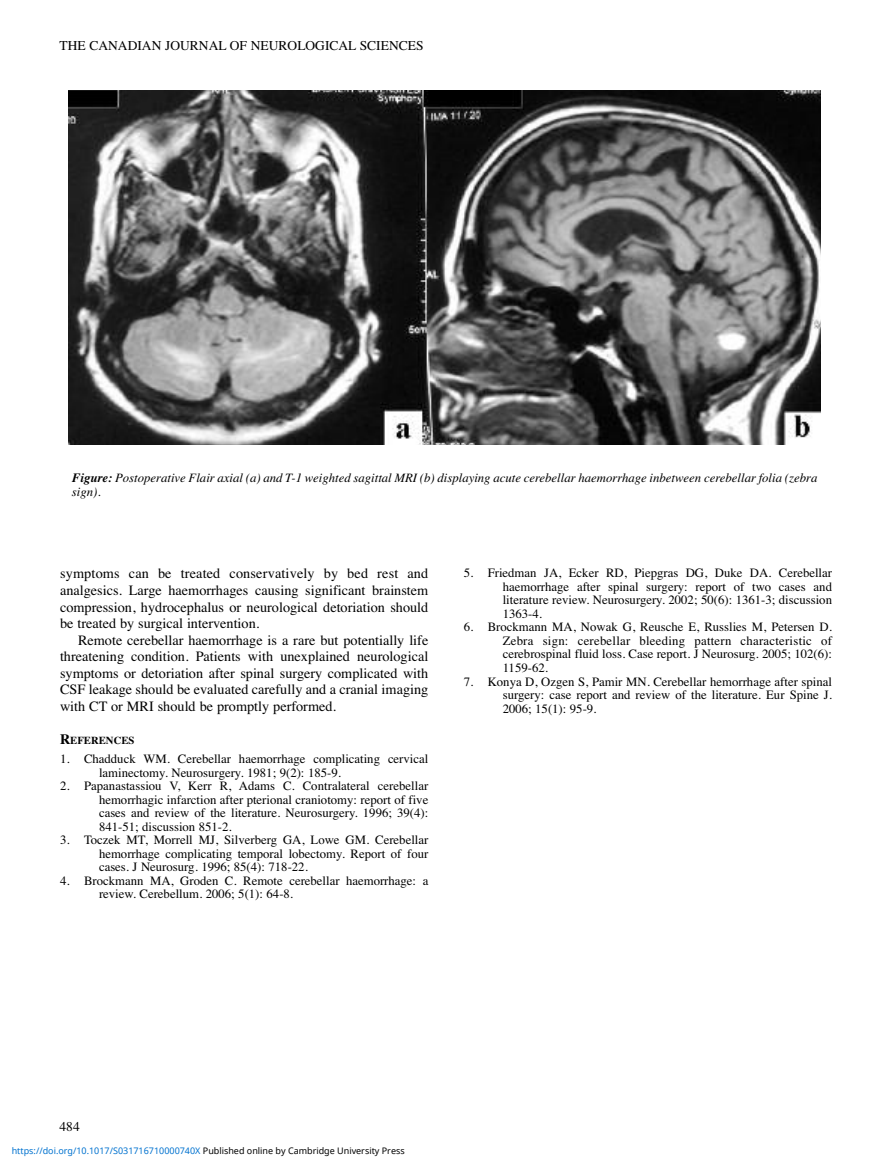
<style>
.page{position:relative;width:891px;height:1175px;background:#fff}
.page>*{position:absolute;margin:0;border:0;box-sizing:border-box;transform-origin:0 0}
.t1{font:14.25px/16.5px "Times";color:#000;text-align:justify}
.t2{font:13.5px "Times";color:#000}
.t3{font:12.75px/13.5px "Times";color:#000;text-align:justify}
.t4{font:italic 12.75px/13.5px "Times";color:#000}
.t5{font:700 10.65px "Times";color:#000}
.t6{font:9px "Noto Sans";color:#0172cf}
.s1{font-weight:700}
.s2{font-size:14.25px}
.s3{color:#000}
</style>
<div class="page">
<img style="left:69px;top:90px;width:752px;height:354px">
<p class="t2" style="left:60px;top:37px;width:365px">THE CANADIAN JOURNAL OF NEUROLOGICAL SCIENCES</p>
<p class="t4" style="left:72px;top:471px;width:747px"><span class="s1">Figure:</span> Postoperative Flair axial (a) and T-1 weighted sagittal MRI (b) displaying acute cerebellar haemorrhage inbetween cerebellar folia (zebra sign).</p>
<p class="t1" style="left:60px;top:565px;width:370px">symptoms can be treated conservatively by bed rest and analgesics. Large haemorrhages causing significant brainstem compression, hydrocephalus or neurological detoriation should be treated by surgical intervention.</p>
<p class="t1" style="left:60px;top:631px;width:370px;text-indent:18px">Remote cerebellar haemorrhage is a rare but potentially life threatening condition. Patients with unexplained neurological symptoms or detoriation after spinal surgery complicated with CSF leakage should be evaluated carefully and a cranial imaging with CT or MRI should be promptly performed.</p>
<p class="t5" style="left:60px;top:733px;width:76px"><span class="s2">R</span>EFERENCES</p>
<p class="t3" style="left:99px;top:752px;width:331px;text-indent:-39px">1. Chadduck WM. Cerebellar haemorrhage complicating cervical laminectomy. Neurosurgery. 1981; 9(2): 185-9.</p>
<p class="t3" style="left:99px;top:779px;width:331px;text-indent:-39px">2. Papanastassiou V, Kerr R, Adams C. Contralateral cerebellar hemorrhagic infarction after pterional craniotomy: report of five cases and review of the literature. Neurosurgery. 1996; 39(4):<br>841-51; discussion 851-2.</p>
<p class="t3" style="left:99px;top:833px;width:331px;text-indent:-39px">3. Toczek MT, Morrell MJ, Silverberg GA, Lowe GM. Cerebellar hemorrhage complicating temporal lobectomy. Report of four cases. J Neurosurg. 1996; 85(4): 718-22.</p>
<p class="t3" style="left:99px;top:873px;width:331px;text-indent:-39px">4. Brockmann MA, Groden C. Remote cerebellar haemorrhage: a review. Cerebellum. 2006; 5(1): 64-8.</p>
<p class="t3" style="left:503px;top:566px;width:331px;text-indent:-39px">5. Friedman JA, Ecker RD, Piepgras DG, Duke DA. Cerebellar haemorrhage after spinal surgery: report of two cases and literature review. Neurosurgery. 2002; 50(6): 1361-3; discussion 1363-4.</p>
<p class="t3" style="left:503px;top:620px;width:331px;text-indent:-39px">6. Brockmann MA, Nowak G, Reusche E, Russlies M, Petersen D.<br>Zebra sign: cerebellar bleeding pattern characteristic of cerebrospinal fluid loss. Case report. J Neurosurg. 2005; 102(6):<br>1159-62.</p>
<p class="t3" style="left:503px;top:674px;width:331px;text-indent:-39px">7. Konya D, Ozgen S, Pamir MN. Cerebellar hemorrhage after spinal surgery: case report and review of the literature. Eur Spine J.<br>2006; 15(1): 95-9.</p>
<p class="t2" style="left:60px;top:1118px;width:22px">484</p>
<p class="t6" style="left:12px;top:1143px;width:395px">https://doi.org/10.1017/S031716710000740X <span class="s3">Published online by Cambridge University Press</span></p>
</div>
